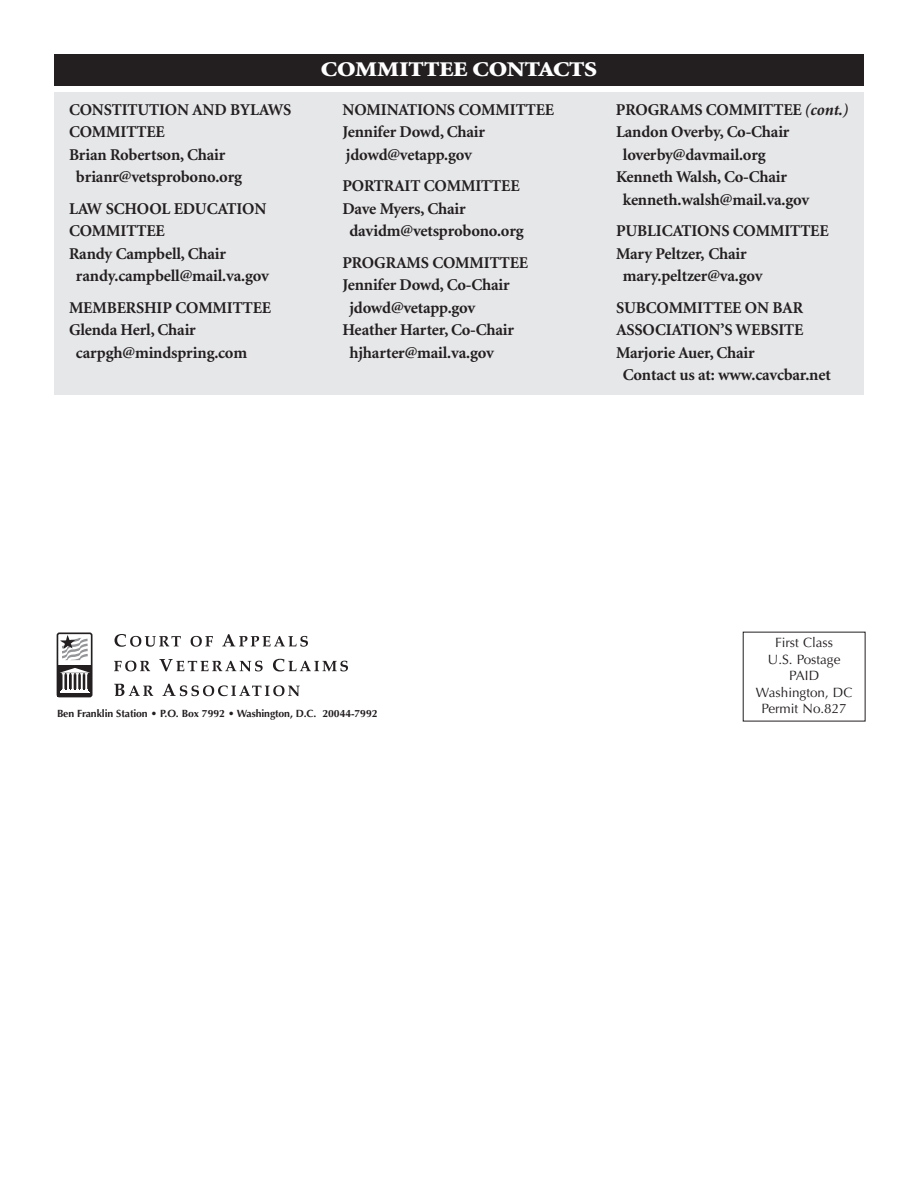
<style>
.page{position:relative;width:918px;height:1188px;background:#fff}
.page>*{position:absolute;margin:0;border:0;box-sizing:border-box;transform-origin:0 0}
.t1{font:900 21px "Minion";letter-spacing:-.01em;color:#fff;scale:1.2 1}
.t2{font:700 16.5px/22.5px "Minion";letter-spacing:-.01em;color:#231f20}
.t3{font:13.5px/16.5px "Optima";color:#231f20;text-align:center}
.t4{font:700 10.5px "Optima";letter-spacing:-.01em;color:#231f20}
.s1{font-style:italic}
</style>
<div class="page">
<svg style="left:60px;top:635px;width:28px;height:25px"></svg>
<div style="left:57px;top:665px;width:34px;height:31px;background:#231f20"></div>
<svg style="left:60px;top:668px;width:30px;height:25px"></svg>
<div style="left:57px;top:632px;width:36px;height:65px;border:2px solid #231f20;border-radius:2px"></div>
<svg style="left:115px;top:634px;width:66px;height:13px"></svg>
<svg style="left:191px;top:636px;width:22px;height:11px"></svg>
<svg style="left:222px;top:634px;width:86px;height:13px"></svg>
<svg style="left:114px;top:661px;width:36px;height:10px"></svg>
<svg style="left:159px;top:659px;width:104px;height:12px"></svg>
<svg style="left:273px;top:659px;width:75px;height:12px"></svg>
<svg style="left:114px;top:684px;width:39px;height:12px"></svg>
<svg style="left:163px;top:684px;width:137px;height:12px"></svg>
<div style="left:54px;top:92px;width:810px;height:303px;background:#e6e7e9"></div>
<div style="left:54px;top:54px;width:810px;height:32px;background:#231f20"></div>
<p class="t2" style="left:69px;top:99px;width:224px">CONSTITUTION AND BYLAWS</p>
<p class="t2" style="left:69px;top:122px;width:97px">COMMITTEE</p>
<p class="t2" style="left:69px;top:144px;width:158px">Brian Robertson, Chair</p>
<p class="t2" style="left:76px;top:167px;width:168px">brianr@vetsprobono.org</p>
<p class="t2" style="left:69px;top:198px;width:199px">LAW SCHOOL EDUCATION</p>
<p class="t2" style="left:69px;top:221px;width:97px">COMMITTEE</p>
<p class="t2" style="left:69px;top:243px;width:159px">Randy Campbell, Chair</p>
<p class="t2" style="left:76px;top:266px;width:194px">randy.campbell@mail.va.gov</p>
<p class="t2" style="left:69px;top:297px;width:204px">MEMBERSHIP COMMITTEE</p>
<p class="t2" style="left:69px;top:320px;width:128px">Glenda Herl, Chair</p>
<p class="t2" style="left:76px;top:342px;width:173px">carpgh@mindspring.com</p>
<p class="t1" style="left:321px;top:62px;width:232px">COMMITTEE CONTACTS</p>
<p class="t2" style="left:342px;top:99px;width:213px">NOMINATIONS COMMITTEE<br>Jennifer Dowd, Chair jdowd@vetapp.gov</p>
<p class="t2" style="left:342px;top:176px;width:179px">PORTRAIT COMMITTEE</p>
<p class="t2" style="left:342px;top:198px;width:125px">Dave Myers, Chair</p>
<p class="t2" style="left:349px;top:221px;width:176px">davidm@vetsprobono.org</p>
<p class="t2" style="left:342px;top:252px;width:187px">PROGRAMS COMMITTEE</p>
<p class="t2" style="left:342px;top:275px;width:169px">Jennifer Dowd, Co-Chair</p>
<p class="t2" style="left:349px;top:297px;width:127px">jdowd@vetapp.gov</p>
<p class="t2" style="left:342px;top:320px;width:173px">Heather Harter, Co-Chair</p>
<p class="t2" style="left:349px;top:342px;width:146px">hjharter@mail.va.gov</p>
<p class="t2" style="left:616px;top:99px;width:234px">PROGRAMS COMMITTEE <span class="s1">(cont.)</span></p>
<p class="t2" style="left:616px;top:122px;width:175px">Landon Overby, Co-Chair</p>
<p class="t2" style="left:623px;top:144px;width:144px">loverby@davmail.org</p>
<p class="t2" style="left:616px;top:167px;width:173px">Kenneth Walsh, Co-Chair</p>
<p class="t2" style="left:623px;top:189px;width:188px">kenneth.walsh@mail.va.gov</p>
<p class="t2" style="left:616px;top:221px;width:214px">PUBLICATIONS COMMITTEE</p>
<p class="t2" style="left:616px;top:243px;width:132px">Mary Peltzer, Chair</p>
<p class="t2" style="left:623px;top:266px;width:141px">mary.peltzer@va.gov</p>
<p class="t2" style="left:616px;top:297px;width:189px">SUBCOMMITTEE ON BAR</p>
<p class="t2" style="left:616px;top:320px;width:189px">ASSOCIATION’S WEBSITE</p>
<p class="t2" style="left:616px;top:342px;width:140px">Marjorie Auer, Chair</p>
<p class="t2" style="left:623px;top:365px;width:209px">Contact us at: www.cavcbar.net</p>
<p class="t4" style="left:57px;top:709px;width:322px">Ben Franklin Station • P.O. Box 7992 • Washington, D.C. 20044-7992</p>
<p class="t3" style="left:756px;top:636px;width:98px">First Class<br>U.S. Postage<br>PAID<br>Washington, DC<br>Permit No.827</p>
</div>
